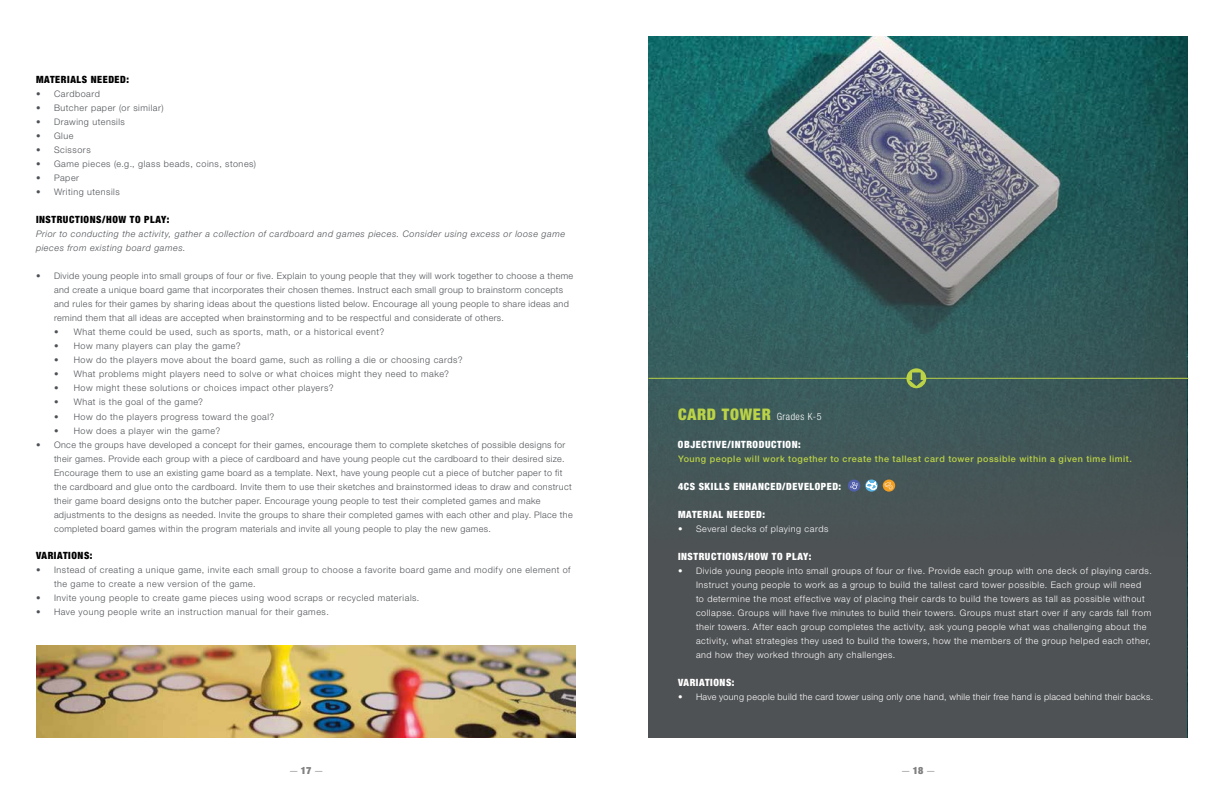
<style>
.page{position:relative;width:1224px;height:792px;background:#fff}
.page>*{position:absolute;margin:0;border:0;box-sizing:border-box;transform-origin:0 0}
.t1{font:900 condensed 16px "Helvetica Neue LT Std";letter-spacing:.045em;color:#bbd345}
.t2{font:900 condensed 10px "Helvetica Neue LT Std";letter-spacing:.055em;color:#fff}
.t3{font:900 condensed 10px "Helvetica Neue LT Std";letter-spacing:.055em;color:#000}
.t4{font:300 10px "Helvetica Neue LT Std";color:#000}
.t5{font:300 9px/14px "Helvetica Neue LT Std";letter-spacing:.045em;color:#4e5155}
.t6{font:300 9px/14px "Helvetica Neue LT Std";letter-spacing:.06em;color:#fff}
.t7{font:italic 300 9px/14px "Helvetica Neue LT Std";letter-spacing:.06em;color:#4e5155}
.t8{font:300 9px "Helvetica Neue LT Std";letter-spacing:.03em;color:#fff}
.t9{font:500 9px "Helvetica Neue LT Std";letter-spacing:.06em;color:#bbd345}
.s1{font-weight:300;font-size:10px;color:#fff}
.s2{font-weight:900;font-stretch:condensed}
</style>
<div class="page">
<img style="left:36px;top:646px;width:540px;height:92px">
<svg style="left:648px;top:36px;width:540px;height:702px;background:#435d5f"></svg>
<svg style="left:906px;top:368px;width:20px;height:20px"></svg>
<hr style="left:648px;top:378px;width:260px;height:1px;background:#bbd345">
<hr style="left:925px;top:378px;width:263px;height:1px;background:#bbd345">
<div style="left:848px;top:480px;width:12px;height:12px;background:#515eaa;border-radius:50%"></div>
<svg style="left:850px;top:482px;width:8px;height:7px"></svg>
<svg style="left:865px;top:480px;width:13px;height:12px"></svg>
<svg style="left:866px;top:481px;width:11px;height:11px"></svg>
<svg style="left:883px;top:480px;width:12px;height:12px"></svg>
<svg style="left:884px;top:482px;width:9px;height:8px"></svg>
<p class="t3" style="left:36px;top:74px;width:95px">MATERIALS NEEDED:</p>
<p class="t5" style="left:36px;top:87px;width:65px">• Cardboard</p>
<p class="t5" style="left:36px;top:101px;width:129px">• Butcher paper (or similar)</p>
<p class="t5" style="left:36px;top:115px;width:90px">• Drawing utensils</p>
<p class="t5" style="left:36px;top:129px;width:39px">• Glue</p>
<p class="t5" style="left:36px;top:143px;width:56px">• Scissors</p>
<p class="t5" style="left:36px;top:157px;width:222px">• Game pieces (e.g., glass beads, coins, stones)</p>
<p class="t5" style="left:36px;top:171px;width:45px">• Paper</p>
<p class="t5" style="left:36px;top:185px;width:85px">• Writing utensils</p>
<p class="t3" style="left:36px;top:214px;width:135px">INSTRUCTIONS/HOW TO PLAY:</p>
<p class="t7" style="left:36px;top:227px;width:531px">Prior to conducting the activity, gather a collection of cardboard and games pieces. Consider using excess or loose game pieces from existing board games.</p>
<p class="t5" style="left:54px;top:269px;width:521px;text-indent:-18px">• Divide young people into small groups of four or five. Explain to young people that they will work together to choose a theme and create a unique board game that incorporates their chosen themes. Instruct each small group to brainstorm concepts and rules for their games by sharing ideas about the questions listed below. Encourage all young people to share ideas and remind them that all ideas are accepted when brainstorming and to be respectful and considerate of others.</p>
<p class="t5" style="left:54px;top:325px;width:332px">• What theme could be used, such as sports, math, or a historical event?</p>
<p class="t5" style="left:54px;top:339px;width:188px">• How many players can play the game?</p>
<p class="t5" style="left:54px;top:353px;width:410px">• How do the players move about the board game, such as rolling a die or choosing cards?</p>
<p class="t5" style="left:54px;top:367px;width:397px">• What problems might players need to solve or what choices might they need to make?</p>
<p class="t5" style="left:54px;top:381px;width:281px">• How might these solutions or choices impact other players?</p>
<p class="t5" style="left:54px;top:395px;width:151px">• What is the goal of the game?</p>
<p class="t5" style="left:54px;top:409px;width:222px">• How do the players progress toward the goal?</p>
<p class="t5" style="left:54px;top:423px;width:168px">• How does a player win the game?</p>
<p class="t5" style="left:54px;top:437px;width:520px;text-indent:-18px">• Once the groups have developed a concept for their games, encourage them to complete sketches of possible designs for their games. Provide each group with a piece of cardboard and have young people cut the cardboard to their desired size.<br>Encourage them to use an existing game board as a template. Next, have young people cut a piece of butcher paper to fit the cardboard and glue onto the cardboard. Invite them to use their sketches and brainstormed ideas to draw and construct their game board designs onto the butcher paper. Encourage young people to test their completed games and make adjustments to the designs as needed. Invite the groups to share their completed games with each other and play. Place the completed board games within the program materials and invite all young people to play the new games.</p>
<p class="t3" style="left:36px;top:550px;width:58px">VARIATIONS:</p>
<p class="t5" style="left:54px;top:563px;width:518px;text-indent:-18px">• Instead of creating a unique game, invite each small group to choose a favorite board game and modify one element of the game to create a new version of the game.</p>
<p class="t5" style="left:36px;top:591px;width:385px">• Invite young people to create game pieces using wood scraps or recycled materials.</p>
<p class="t5" style="left:36px;top:605px;width:294px">• Have young people write an instruction manual for their games.</p>
<h1 class="t1" style="left:678px;top:404px;width:145px">CARD TOWER <span class="s1">Grades K-5</span></h1>
<p class="t2" style="left:678px;top:438px;width:124px">OBJECTIVE/INTRODUCTION:</p>
<p class="t9" style="left:678px;top:453px;width:455px">Young people will work together to create the tallest card tower possible within a given time limit.</p>
<p class="t2" style="left:678px;top:480px;width:165px">4CS SKILLS ENHANCED/DEVELOPED:</p>
<p class="t2" style="left:678px;top:508px;width:88px">MATERIAL NEEDED:</p>
<p class="t6" style="left:678px;top:521px;width:152px">• Several decks of playing cards</p>
<p class="t2" style="left:678px;top:550px;width:135px">INSTRUCTIONS/HOW TO PLAY:</p>
<p class="t6" style="left:696px;top:563px;width:457px;text-indent:-18px">• Divide young people into small groups of four or five. Provide each group with one deck of playing cards.<br>Instruct young people to work as a group to build the tallest card tower possible. Each group will need<br>to determine the most effective way of placing their cards to build the towers as tall as possible without collapse. Groups will have five minutes to build their towers. Groups must start over if any cards fall from their towers. After each group completes the activity, ask young people what was challenging about the activity, what strategies they used to build the towers, how the members of the group helped each other, and how they worked through any challenges.</p>
<p class="t2" style="left:678px;top:676px;width:58px">VARIATIONS:</p>
<p class="t8" style="left:678px;top:691px;width:477px">• Have young people build the card tower using only one hand, while their free hand is placed behind their backs.</p>
<p class="t4" style="left:288px;top:764px;width:37px">— <span class="s2">17</span> —</p>
<p class="t4" style="left:900px;top:764px;width:37px">— <span class="s2">18</span> —</p>
</div>
